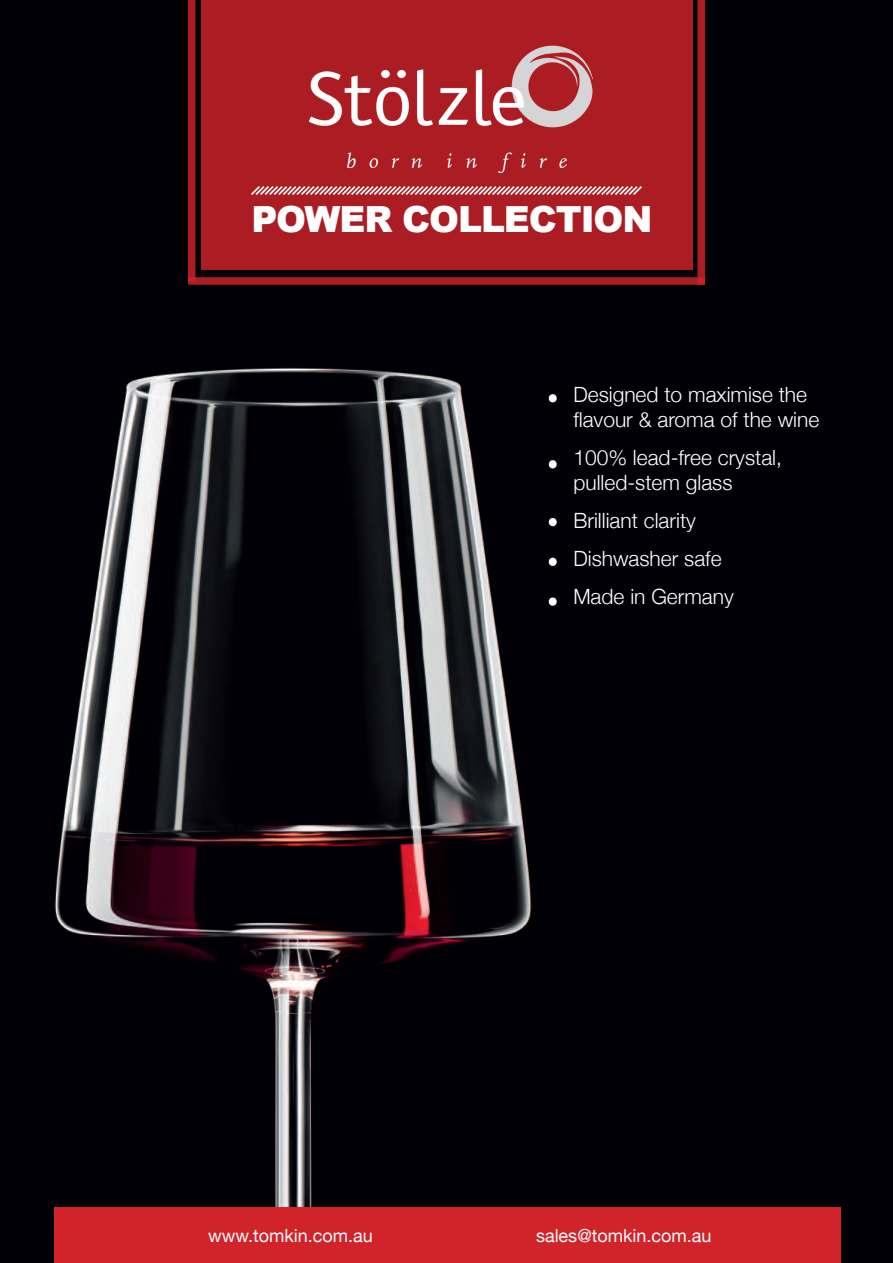
<style>
.page{position:relative;width:893px;height:1263px;background:#fff}
.page>*{position:absolute;margin:0;border:0;box-sizing:border-box;transform-origin:0 0}
.t1{font:700 condensed 54px "Minion Pro";color:#fff}
.t2{font:900 36px "Arial";letter-spacing:-.03em;color:#fff}
.t3{font:300 21px/25.2px "Helvetica Neue";color:#fff}
.t4{font:18px "Helvetica Neue";color:#fff}
</style>
<div class="page">
<img style="left:0;top:0;width:893px;height:1263px">
<div style="left:54px;top:1208px;width:787px;height:55px;background:#d1232a"></div>
<div style="left:201px;top:0;width:491px;height:269px;background:#ab1c23"></div>
<div style="left:188px;top:0;width:7px;height:281px;background:#ab1c23"></div>
<div style="left:697px;top:0;width:8px;height:285px;background:#ab1c23"></div>
<div style="left:188px;top:277px;width:517px;height:8px;background:#ab1c23"></div>
<svg style="left:251px;top:186px;width:391px;height:9px"></svg>
<img style="left:310px;top:45px;width:282px;height:127px">
<p class="t2" style="left:251px;top:193px;width:403px">POWER COLLECTION</p>
<p class="t1" style="left:546px;top:347px;width:15px">.</p>
<p class="t1" style="left:546px;top:413px;width:15px">.</p>
<p class="t1" style="left:546px;top:471px;width:15px">.</p>
<p class="t1" style="left:546px;top:511px;width:15px">.</p>
<p class="t1" style="left:546px;top:551px;width:15px">.</p>
<p class="t3" style="left:573px;top:380px;width:247px">Designed to maximise the flavour &amp; aroma of the wine</p>
<p class="t3" style="left:573px;top:443px;width:210px">100% lead-free crystal, pulled-stem glass</p>
<p class="t3" style="left:573px;top:507px;width:124px">Brilliant clarity</p>
<p class="t3" style="left:573px;top:545px;width:150px">Dishwasher safe</p>
<p class="t3" style="left:573px;top:583px;width:162px">Made in Germany</p>
<p class="t4" style="left:208px;top:1223px;width:166px">www.tomkin.com.au</p>
<p class="t4" style="left:536px;top:1223px;width:177px">sales@tomkin.com.au</p>
</div>
